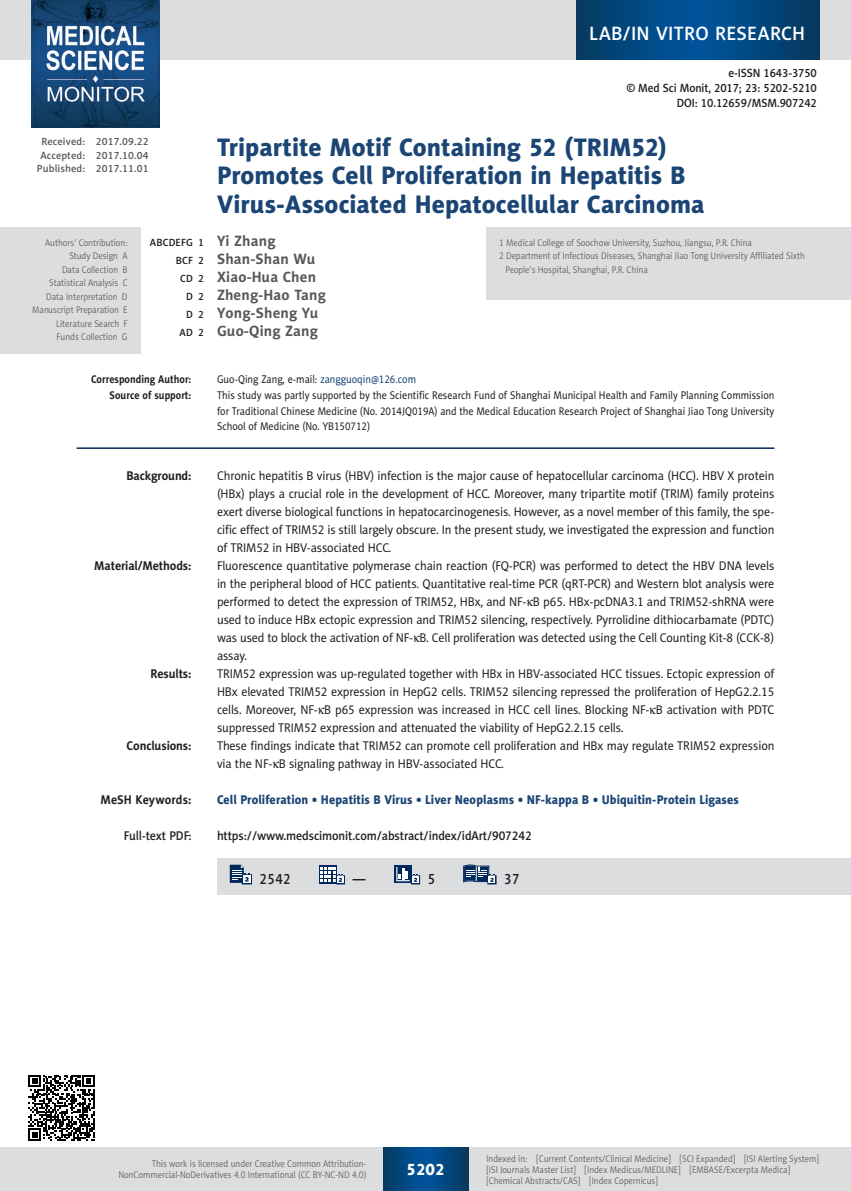
<style>
.page{position:relative;width:851px;height:1191px;background:#fff}
.page>*{position:absolute;margin:0;border:0;box-sizing:border-box;transform-origin:0 0}
.MSM_Tytul{font:25.5px/28.5px "Naomi Sans EFN Heavy";color:#1a4574}
.t1{font:19.5px "Naomi Sans EFN Medium";letter-spacing:.01em;color:#fff}
.t2{font:16.5px "Naomi Sans EFN Heavy";color:#fff}
.MSM_Autorzy{font:700 15px "Naomi Sans EFN";letter-spacing:.01em;color:#57585a}
.MSM_dane{font:15px "Naomi Sans EFN Medium";letter-spacing:.03em;color:#231f20;scale:.9 1}
.MSM_Summary_body{font:12.75px/18px "Naomi Sans EFN";letter-spacing:-.01em;color:#231f20;text-align:justify;scale:.95 1}
.MSM_keywords{font:12.75px "Naomi Sans EFN Heavy";letter-spacing:.005em;color:#1a4574;scale:.95 1}
.MSM_full_text_pdf{font:12.75px "Naomi Sans EFN Medium";letter-spacing:-.01em;color:#231f20;scale:.95 1}
.MSM_Summary_body-2{font:700 12.75px "Naomi Sans EFN";letter-spacing:-.01em;color:#231f20;scale:.95 1}
.MSM_keywords-2{font:700 12.75px "Naomi Sans EFN";letter-spacing:.005em;color:#231f20;scale:.95 1}
.MSM_full_text_pdf-2{font:12px "Naomi Sans EFN Medium";letter-spacing:-.01em;color:#231f20;scale:.95 1}
.MSM_Support{font:11.25px/15.8px "Naomi Sans EFN";color:#231f20;text-align:justify;scale:.9 1}
.MSM_Adres{font:11.25px "Naomi Sans EFN";color:#231f20;scale:.9 1}
.MSM_Adres-2{font:700 11.25px "Naomi Sans EFN";color:#231f20;scale:.9 1}
.MSM_Support-2{font:700 11.25px "Naomi Sans EFN";color:#231f20;scale:.9 1}
.t3{font:10.5px "Naomi Sans EFN Medium";letter-spacing:.01em;color:#57585a}
.MSM_Autorzy-2{font:10.5px "Naomi Sans EFN Medium";letter-spacing:.01em;color:#231f20}
.MSM_Afiliacja{font:9.75px/11.2px "Naomi Sans EFN Light";color:#57585a;scale:.9 1}
.MSM_pagina_sygnatura{font:9.75px/11.2px "Naomi Sans EFN Light";color:#57585a;text-align:right;scale:.9 1}
.s1{font-family:"Naomi Sans EFN";font-weight:700;font-size:15px;color:#57585a}
.s2{font-family:"Naomi Sans EFN Medium";font-weight:400;font-size:10.5px;color:#231f20}
.s3{color:#1a4574}
.s4{font-family:"Standard Sym L"}
</style>
<div class="page">
<div style="left:217px;top:858px;width:633px;height:36px;background:#dcdddf"></div>
<svg style="left:230px;top:864px;width:22px;height:20px"></svg>
<div style="left:319px;top:865px;width:17px;height:18px;background:#00295c"></div>
<svg style="left:320px;top:866px;width:25px;height:18px"></svg>
<div style="left:394px;top:865px;width:18px;height:18px;background:#00295c"></div>
<svg style="left:396px;top:867px;width:24px;height:17px"></svg>
<svg style="left:463px;top:864px;width:33px;height:20px"></svg>
<hr style="left:77px;top:447px;width:697px;height:2px;background:#00295c">
<div style="left:0;top:228px;width:140px;height:126px;background:#dcdddf"></div>
<div style="left:486px;top:228px;width:364px;height:72px;background:#dcdddf"></div>
<svg style="left:28px;top:1075px;width:67px;height:66px"></svg>
<hr style="left:850px;top:0;width:1px;height:60px;background:#dcdddf">
<div style="left:0;top:1148px;width:850px;height:43px;background:#dcdddf"></div>
<svg style="left:383px;top:1147px;width:85px;height:43px;background:#02477e"></svg>
<div style="left:0;top:0;width:850px;height:60px;background:#dcdddf"></div>
<img style="left:32px;top:0;width:127px;height:128px">
<svg style="left:576px;top:0;width:243px;height:60px;background:#02477e"></svg>
<h2 class="t1" style="left:589px;top:22px;width:217px">LAB/IN VITRO RESEARCH</h2>
<p class="MSM_full_text_pdf-2" style="left:728px;top:66px;width:95px">e-ISSN 1643-3750</p>
<p class="MSM_full_text_pdf-2" style="left:626px;top:81px;width:202px">© Med Sci Monit, 2017; 23: 5202-5210</p>
<p class="MSM_full_text_pdf-2" style="left:676px;top:96px;width:149px">DOI: 10.12659/MSM.907242</p>
<p class="MSM_Tytul" style="left:217px;top:132px;width:489px">Tripartite Motif Containing 52 (TRIM52)<br>Promotes Cell Proliferation in Hepatitis B<br>Virus-Associated Hepatocellular Carcinoma</p>
<p class="MSM_Autorzy-2" style="left:150px;top:236px;width:127px">ABCDEFG 1 <span class="s1">Yi Zhang</span></p>
<p class="MSM_Autorzy" style="left:176px;top:250px;width:141px"><span class="s2">BCF 2</span> Shan-Shan Wu</p>
<p class="MSM_Autorzy" style="left:180px;top:268px;width:137px"><span class="s2">CD 2</span> Xiao-Hua Chen</p>
<p class="MSM_Autorzy" style="left:186px;top:286px;width:141px"><span class="s2">D 2</span> Zheng-Hao Tang</p>
<p class="MSM_Autorzy" style="left:186px;top:304px;width:134px"><span class="s2">D 2</span> Yong-Sheng Yu</p>
<p class="MSM_Autorzy" style="left:179px;top:322px;width:140px"><span class="s2">AD 2</span> Guo-Qing Zang</p>
<p class="MSM_Adres-2" style="left:91px;top:373px;width:113px">Corresponding Author:</p>
<p class="MSM_Adres" style="left:217px;top:373px;width:223px">Guo-Qing Zang, e-mail: <span class="s3">zangguoqin@126.com</span></p>
<p class="MSM_Support-2" style="left:110px;top:388px;width:92px">Source of support:</p>
<p class="MSM_Support" style="left:217px;top:387px;width:620px">This study was partly supported by the Scientific Research Fund of Shanghai Municipal Health and Family Planning Commission for Traditional Chinese Medicine (No. 2014JQ019A) and the Medical Education Research Project of Shanghai Jiao Tong University School of Medicine (No. YB150712)</p>
<p class="MSM_Summary_body-2" style="left:126px;top:468px;width:70px">Background:</p>
<p class="MSM_Summary_body" style="left:217px;top:467px;width:588px">Chronic hepatitis B virus (HBV) infection is the major cause of hepatocellular carcinoma (HCC). HBV X protein (HBx) plays a crucial role in the development of HCC. Moreover, many tripartite motif (TRIM) family proteins exert diverse biological functions in hepatocarcinogenesis. However, as a novel member of this family, the spe&shy;cific effect of TRIM52 is still largely obscure. In the present study, we investigated the expression and function of TRIM52 in HBV-associated HCC.</p>
<p class="MSM_Summary_body-2" style="left:94px;top:558px;width:104px">Material/Methods:</p>
<p class="MSM_Summary_body" style="left:217px;top:557px;width:588px">Fluorescence quantitative polymerase chain reaction (FQ-PCR) was performed to detect the HBV DNA levels in the peripheral blood of HCC patients. Quantitative real-time PCR (qRT-PCR) and Western blot analysis were performed to detect the expression of TRIM52, HBx, and NF-<span class="s4">k</span>B p65. HBx-pcDNA3.1 and TRIM52-shRNA were used to induce HBx ectopic expression and TRIM52 silencing, respectively. Pyrrolidine dithiocarbamate (PDTC) was used to block the activation of NF-<span class="s4">k</span>B. Cell proliferation was detected using the Cell Counting Kit-8 (CCK-8) assay.</p>
<p class="MSM_Summary_body-2" style="left:150px;top:666px;width:45px">Results:</p>
<p class="MSM_Summary_body" style="left:217px;top:665px;width:588px">TRIM52 expression was up-regulated together with HBx in HBV-associated HCC tissues. Ectopic expression of HBx elevated TRIM52 expression in HepG2 cells. TRIM52 silencing repressed the proliferation of HepG2.2.15 cells. Moreover, NF-<span class="s4">k</span>B p65 expression was increased in HCC cell lines. Blocking NF-<span class="s4">k</span>B activation with PDTC suppressed TRIM52 expression and attenuated the viability of HepG2.2.15 cells.</p>
<p class="MSM_Summary_body-2" style="left:127px;top:738px;width:70px">Conclusions:</p>
<p class="MSM_Summary_body" style="left:217px;top:737px;width:588px">These findings indicate that TRIM52 can promote cell proliferation and HBx may regulate TRIM52 expression via the NF-<span class="s4">k</span>B signaling pathway in HBV-associated HCC.</p>
<p class="MSM_keywords-2" style="left:100px;top:792px;width:97px">MeSH Keywords:</p>
<p class="MSM_keywords" style="left:217px;top:792px;width:551px">Cell Proliferation • Hepatitis B Virus • Liver Neoplasms • NF-kappa B • Ubiquitin-Protein Ligases</p>
<p class="MSM_full_text_pdf" style="left:124px;top:828px;width:73px">Full-text PDF:</p>
<p class="MSM_full_text_pdf" style="left:217px;top:828px;width:333px">https://www.medscimonit.com/abstract/index/idArt/907242</p>
<p class="t3" style="left:41px;top:136px;width:109px">Received: 2017.09.22</p>
<p class="t3" style="left:40px;top:149px;width:110px">Accepted: 2017.10.04</p>
<p class="t3" style="left:37px;top:163px;width:113px">Published: 2017.11.01</p>
<p class="MSM_Afiliacja" style="left:45px;top:237px;width:93px">Authors’ Contribution:</p>
<p class="MSM_Afiliacja" style="left:69px;top:250px;width:66px">Study Design A</p>
<p class="MSM_Afiliacja" style="left:62px;top:264px;width:74px">Data Collection B</p>
<p class="MSM_Afiliacja" style="left:49px;top:277px;width:89px">Statistical Analysis C</p>
<p class="MSM_Afiliacja" style="left:46px;top:291px;width:92px">Data Interpretation D</p>
<p class="MSM_Afiliacja" style="left:32px;top:304px;width:107px">Manuscript Preparation E</p>
<p class="MSM_Afiliacja" style="left:56px;top:318px;width:81px">Literature Search F</p>
<p class="MSM_Afiliacja" style="left:57px;top:331px;width:80px">Funds Collection G</p>
<p class="MSM_Afiliacja" style="left:499px;top:237px;width:282px">1 Medical College of Soochow University, Suzhou, Jiangsu, P.R. China</p>
<p class="MSM_Afiliacja" style="left:505px;top:249px;width:334px;line-height:13.5px;text-indent:-6px">2 Department of Infectious Diseases, Shanghai Jiao Tong University Affiliated Sixth<br>People’s Hospital, Shanghai, P.R. China</p>
<p class="MSM_dane" style="left:259px;top:870px;width:36px">2542</p>
<p class="MSM_dane" style="left:352px;top:870px;width:16px">—</p>
<p class="MSM_dane" style="left:427px;top:870px;width:10px">5</p>
<p class="MSM_dane" style="left:504px;top:870px;width:19px">37</p>
<p class="MSM_pagina_sygnatura" style="left:118px;top:1158px;width:277px">This work is licensed under Creative Common Attribution-<br>NonCommercial-NoDerivatives 4.0 International (CC BY-NC-ND 4.0)</p>
<p class="t2" style="left:406px;top:1159px;width:40px">5202</p>
<p class="MSM_Afiliacja" style="left:486px;top:1152px;width:371px">Indexed in: [Current Contents/Clinical Medicine] [SCI Expanded] [ISI Alerting System] [ISI Journals Master List] [Index Medicus/MEDLINE] [EMBASE/Excerpta Medica] [Chemical Abstracts/CAS] [Index Copernicus]</p>
</div>
